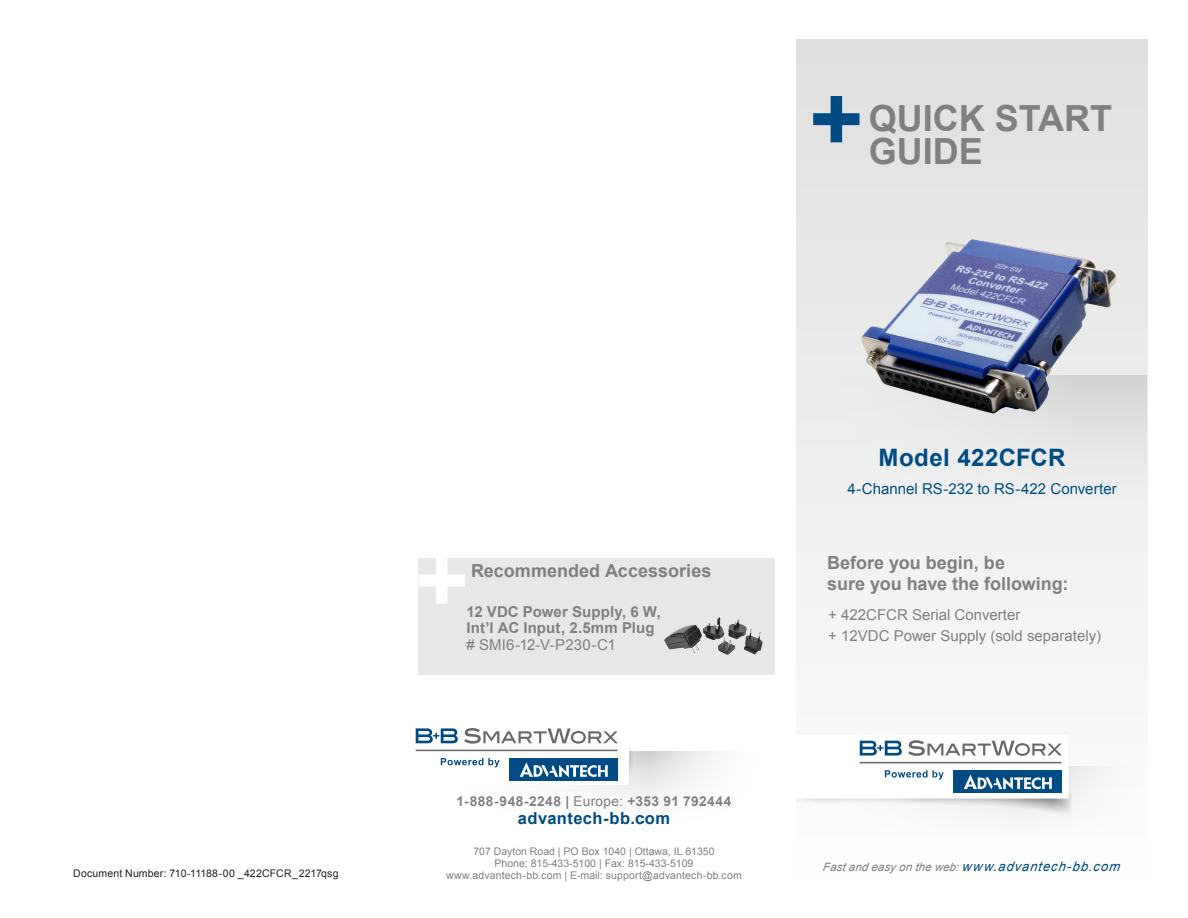
<style>
.page{position:relative;width:1188px;height:918px;background:#fff}
.page>*{position:absolute;margin:0;border:0;box-sizing:border-box;transform-origin:0 0}
.t1{font:700 36px "Arial";color:#808083}
.t2{font:700 24px "Arial";letter-spacing:.015em;color:#004b84}
.t3{font:700 18px/21px "Arial";color:#808083}
.t4{font:700 16.5px "Arial";letter-spacing:.025em;color:#004b84}
.t5{font:700 15px/16.5px "Arial";letter-spacing:.005em;color:#808083}
.t6{font:15px "Arial";color:#808083}
.t7{font:15px "Arial";color:#014e7d}
.t8{font:700 13.65px "Arial";letter-spacing:.035em;color:#808083}
.t9{font:italic 11.55px "Arial";color:#808083}
.t10{font:10.5px "Arial";color:#808083}
.t11{font:10.5px "Arial";letter-spacing:.015em;color:#231f20}
.s1{font-weight:400}
.s2{font-size:13.2px;color:#014e7d}
</style>
<div class="page">
<svg style="left:584px;top:751px;width:131px;height:49px;fill:#f1f1f1"></svg>
<div style="left:387px;top:721px;width:242px;height:64px;background:#fff"></div>
<div style="left:509px;top:758px;width:109px;height:22px;background:#004b84"></div>
<svg style="left:520px;top:762px;width:88px;height:15px"></svg>
<svg style="left:416px;top:728px;width:42px;height:15px"></svg>
<svg style="left:464px;top:728px;width:154px;height:16px"></svg>
<hr style="left:416px;top:750px;width:202px;height:1px;background:#69696c">
<svg style="left:441px;top:758px;width:59px;height:9px"></svg>
<svg style="left:796px;top:40px;width:352px;height:597px"></svg>
<div style="left:954px;top:770px;width:108px;height:22px;background:#004b84"></div>
<svg style="left:964px;top:775px;width:88px;height:15px"></svg>
<svg style="left:860px;top:741px;width:42px;height:15px"></svg>
<svg style="left:908px;top:740px;width:154px;height:16px"></svg>
<hr style="left:860px;top:762px;width:202px;height:1px;background:#69696c">
<svg style="left:885px;top:770px;width:59px;height:10px"></svg>
<svg style="left:813px;top:96px;width:47px;height:46px;background:#7e9fb9"></svg>
<img style="left:851px;top:185px;width:276px;height:242px">
<div style="left:418px;top:558px;width:357px;height:117px;background:#e6e7e9"></div>
<svg style="left:419px;top:558px;width:46px;height:46px"></svg>
<img style="left:664px;top:617px;width:99px;height:38px">
<p class="t1" style="left:869px;top:95px;width:245px">QUICK START</p>
<p class="t1" style="left:869px;top:128px;width:116px">GUIDE</p>
<p class="t11" style="left:73px;top:867px;width:267px">Document Number: 710-11188-00 _422CFCR_2217qsg</p>
<p class="t3" style="left:471px;top:561px;width:242px">Recommended Accessories</p>
<p class="t5" style="left:467px;top:604px;width:196px">12 VDC Power Supply, 6 W,</p>
<p class="t5" style="left:467px;top:620px;width:190px">Int’l AC Input, 2.5mm Plug <span class="s1"># SMI6-12-V-P230-C1</span></p>
<p class="t8" style="left:457px;top:792px;width:276px">1-888-948-2248 | <span class="s1">Europe:</span> +353 91 792444</p>
<p class="t4" style="left:518px;top:808px;width:154px">advantech-bb.com</p>
<p class="t10" style="left:473px;top:844px;width:243px">707 Dayton Road | PO Box 1040 | Ottawa, IL 61350</p>
<p class="t10" style="left:495px;top:856px;width:200px">Phone: 815-433-5100 | Fax: 815-433-5109</p>
<p class="t10" style="left:446px;top:868px;width:297px">www.advantech-bb.com | E-mail: support@advantech-bb.com</p>
<p class="t2" style="left:879px;top:442px;width:188px">Model 422CFCR</p>
<p class="t7" style="left:847px;top:479px;width:271px">4-Channel RS-232 to RS-422 Converter</p>
<p class="t3" style="left:827px;top:553px;width:243px">Before you begin, be<br>sure you have the following:</p>
<p class="t6" style="left:828px;top:605px;width:194px">+ 422CFCR Serial Converter</p>
<p class="t6" style="left:828px;top:626px;width:275px">+ 12VDC Power Supply (sold separately)</p>
<p class="t9" style="left:823px;top:859px;width:301px">Fast and easy on the web: <span class="s2">www.advantech-bb.com</span></p>
</div>
